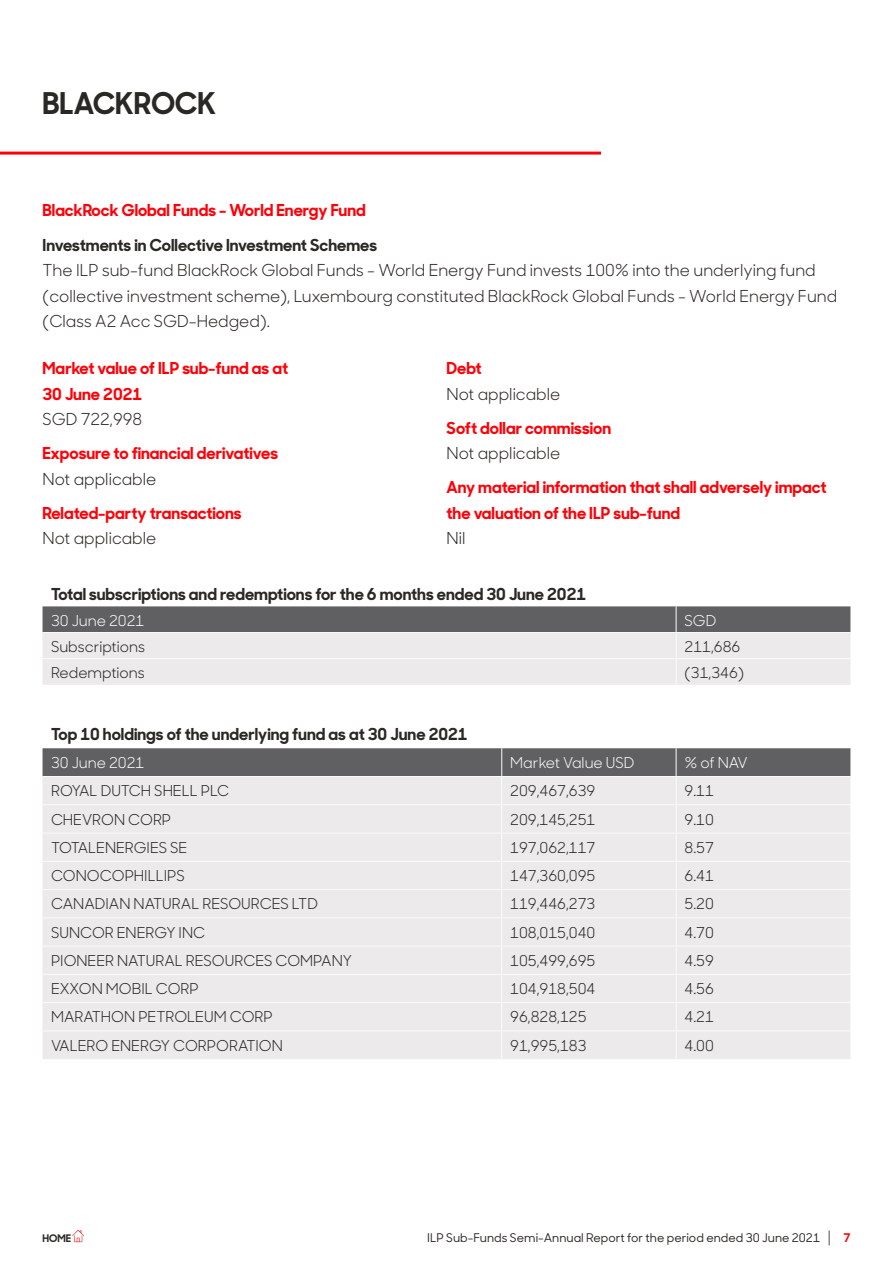
<style>
.page{position:relative;width:893px;height:1263px;background:#fff}
.page>*{position:absolute;margin:0;border:0;box-sizing:border-box;transform-origin:0 0}
.HEADLINE{font:700 30px "Sharp Sans Display No 1";color:#2a2824}
.BODY_REG_11PT__K{font:16.5px/25.5px "Sharp Sans Display No 1";color:#2a2824}
.BODY_BOLD_11PT__RED{font:700 16.5px/25.5px "Sharp Sans Display No 1";color:#ff0008}
.BODY_BOLD_11PT__K{font:700 16.5px "Sharp Sans Display No 1";color:#2a2824}
.TABLE_REG_10PT__K{font:15px "Sharp Sans Display No 1";color:#2a2824}
.TABLE_REG_10PT__KO{font:15px "Sharp Sans Display No 1";color:#fbfcfc}
.TABLE_REG_10PT__K-2{font:15px "Sharp Sans Display No 1";color:#fbfcfc}
.t1{font:500 12px "Sharp Sans Display No 1";color:#2a2824}
.t2{font:700 12px "Sharp Sans Display No 1";color:#ff0008}
.t3{font:700 10.5px "Sharp Sans Display No 1";color:#2a2824}
</style>
<div class="page">
<svg style="left:829px;top:1230px;width:1px;height:15px"></svg>
<svg style="left:72px;top:1230px;width:12px;height:12px"></svg>
<hr style="left:0;top:152px;width:601px;height:3px;background:#ff0008">
<svg style="left:43px;top:606px;width:807px;height:79px;background:#bebcbe"></svg>
<hr style="left:43px;top:658px;width:633px;height:1px;background:#fbfcfc">
<hr style="left:676px;top:658px;width:174px;height:1px;background:#fbfcfc">
<svg style="left:43px;top:748px;width:807px;height:311px;background:#dfdedf"></svg>
<hr style="left:43px;top:1030px;width:459px;height:1px;background:#fbfcfc">
<hr style="left:502px;top:1030px;width:174px;height:1px;background:#fbfcfc">
<hr style="left:676px;top:1030px;width:174px;height:1px;background:#fbfcfc">
<p class="HEADLINE" style="left:43px;top:78px;width:175px">BLACKROCK</p>
<p class="BODY_BOLD_11PT__RED" style="left:43px;top:196px;width:325px">BlackRock Global Funds - World Energy Fund</p>
<p class="BODY_BOLD_11PT__K" style="left:43px;top:231px;width:336px">Investments in Collective Investment Schemes</p>
<p class="BODY_REG_11PT__K" style="left:43px;top:256px;width:796px">The ILP sub-fund BlackRock Global Funds - World Energy Fund invests 100% into the underlying fund (collective investment scheme), Luxembourg constituted BlackRock Global Funds - World Energy Fund (Class A2 Acc SGD-Hedged).</p>
<p class="BODY_BOLD_11PT__RED" style="left:43px;top:354px;width:247px">Market value of ILP sub-fund as at<br>30 June 2021</p>
<p class="BODY_REG_11PT__K" style="left:43px;top:405px;width:101px">SGD 722,998</p>
<p class="BODY_BOLD_11PT__RED" style="left:43px;top:439px;width:237px">Exposure to financial derivatives</p>
<p class="BODY_REG_11PT__K" style="left:43px;top:465px;width:115px">Not applicable</p>
<p class="BODY_BOLD_11PT__RED" style="left:43px;top:499px;width:201px">Related-party transactions</p>
<p class="BODY_REG_11PT__K" style="left:43px;top:524px;width:115px">Not applicable</p>
<p class="BODY_BOLD_11PT__RED" style="left:446px;top:354px;width:37px">Debt</p>
<p class="BODY_REG_11PT__K" style="left:446px;top:380px;width:115px">Not applicable</p>
<p class="BODY_BOLD_11PT__RED" style="left:446px;top:414px;width:166px">Soft dollar commission</p>
<p class="BODY_REG_11PT__K" style="left:446px;top:439px;width:115px">Not applicable</p>
<p class="BODY_BOLD_11PT__RED" style="left:446px;top:473px;width:382px">Any material information that shall adversely impact the valuation of the ILP sub-fund</p>
<p class="BODY_REG_11PT__K" style="left:446px;top:524px;width:20px">Nil</p>
<p class="BODY_BOLD_11PT__K" style="left:51px;top:580px;width:537px">Total subscriptions and redemptions for the 6 months ended 30 June 2021</p>
<p class="TABLE_REG_10PT__K-2" style="left:51px;top:609px;width:95px">30 June 2021</p>
<p class="TABLE_REG_10PT__K-2" style="left:685px;top:609px;width:33px">SGD</p>
<p class="TABLE_REG_10PT__K" style="left:51px;top:635px;width:96px">Subscriptions</p>
<p class="TABLE_REG_10PT__K" style="left:685px;top:635px;width:57px">211,686</p>
<p class="TABLE_REG_10PT__K" style="left:51px;top:661px;width:95px">Redemptions</p>
<p class="TABLE_REG_10PT__K" style="left:685px;top:661px;width:61px">(31,346)</p>
<p class="BODY_BOLD_11PT__K" style="left:51px;top:720px;width:418px">Top 10 holdings of the underlying fund as at 30 June 2021</p>
<p class="TABLE_REG_10PT__KO" style="left:51px;top:751px;width:95px">30 June 2021</p>
<p class="TABLE_REG_10PT__KO" style="left:510px;top:751px;width:126px">Market Value USD</p>
<p class="TABLE_REG_10PT__KO" style="left:685px;top:751px;width:65px">% of NAV</p>
<p class="TABLE_REG_10PT__K" style="left:51px;top:779px;width:180px">ROYAL DUTCH SHELL PLC</p>
<p class="TABLE_REG_10PT__K" style="left:510px;top:779px;width:87px">209,467,639</p>
<p class="TABLE_REG_10PT__K" style="left:685px;top:779px;width:31px">9.11</p>
<p class="TABLE_REG_10PT__K" style="left:51px;top:807px;width:122px">CHEVRON CORP</p>
<p class="TABLE_REG_10PT__K" style="left:510px;top:807px;width:87px">209,145,251</p>
<p class="TABLE_REG_10PT__K" style="left:685px;top:807px;width:31px">9.10</p>
<p class="TABLE_REG_10PT__K" style="left:51px;top:835px;width:138px">TOTALENERGIES SE</p>
<p class="TABLE_REG_10PT__K" style="left:510px;top:835px;width:87px">197,062,117</p>
<p class="TABLE_REG_10PT__K" style="left:685px;top:835px;width:31px">8.57</p>
<p class="TABLE_REG_10PT__K" style="left:51px;top:864px;width:135px">CONOCOPHILLIPS</p>
<p class="TABLE_REG_10PT__K" style="left:510px;top:864px;width:87px">147,360,095</p>
<p class="TABLE_REG_10PT__K" style="left:685px;top:864px;width:31px">6.41</p>
<p class="TABLE_REG_10PT__K" style="left:51px;top:892px;width:268px">CANADIAN NATURAL RESOURCES LTD</p>
<p class="TABLE_REG_10PT__K" style="left:510px;top:892px;width:87px">119,446,273</p>
<p class="TABLE_REG_10PT__K" style="left:685px;top:892px;width:31px">5.20</p>
<p class="TABLE_REG_10PT__K" style="left:51px;top:920px;width:156px">SUNCOR ENERGY INC</p>
<p class="TABLE_REG_10PT__K" style="left:510px;top:920px;width:87px">108,015,040</p>
<p class="TABLE_REG_10PT__K" style="left:685px;top:920px;width:31px">4.70</p>
<p class="TABLE_REG_10PT__K" style="left:51px;top:948px;width:302px">PIONEER NATURAL RESOURCES COMPANY</p>
<p class="TABLE_REG_10PT__K" style="left:510px;top:948px;width:87px">105,499,695</p>
<p class="TABLE_REG_10PT__K" style="left:685px;top:948px;width:31px">4.59</p>
<p class="TABLE_REG_10PT__K" style="left:51px;top:977px;width:149px">EXXON MOBIL CORP</p>
<p class="TABLE_REG_10PT__K" style="left:510px;top:977px;width:87px">104,918,504</p>
<p class="TABLE_REG_10PT__K" style="left:685px;top:977px;width:31px">4.56</p>
<p class="TABLE_REG_10PT__K" style="left:51px;top:1005px;width:223px">MARATHON PETROLEUM CORP</p>
<p class="TABLE_REG_10PT__K" style="left:510px;top:1005px;width:78px">96,828,125</p>
<p class="TABLE_REG_10PT__K" style="left:685px;top:1005px;width:31px">4.21</p>
<p class="TABLE_REG_10PT__K" style="left:51px;top:1033px;width:233px">VALERO ENERGY CORPORATION</p>
<p class="TABLE_REG_10PT__K" style="left:510px;top:1033px;width:78px">91,995,183</p>
<p class="TABLE_REG_10PT__K" style="left:685px;top:1033px;width:31px">4.00</p>
<p class="t3" style="left:43px;top:1230px;width:30px">HOME</p>
<p class="t1" style="left:427px;top:1229px;width:394px">ILP Sub-Funds Semi-Annual Report for the period ended 30 June 2021</p>
<p class="t2" style="left:843px;top:1228px;width:9px">7</p>
</div>
